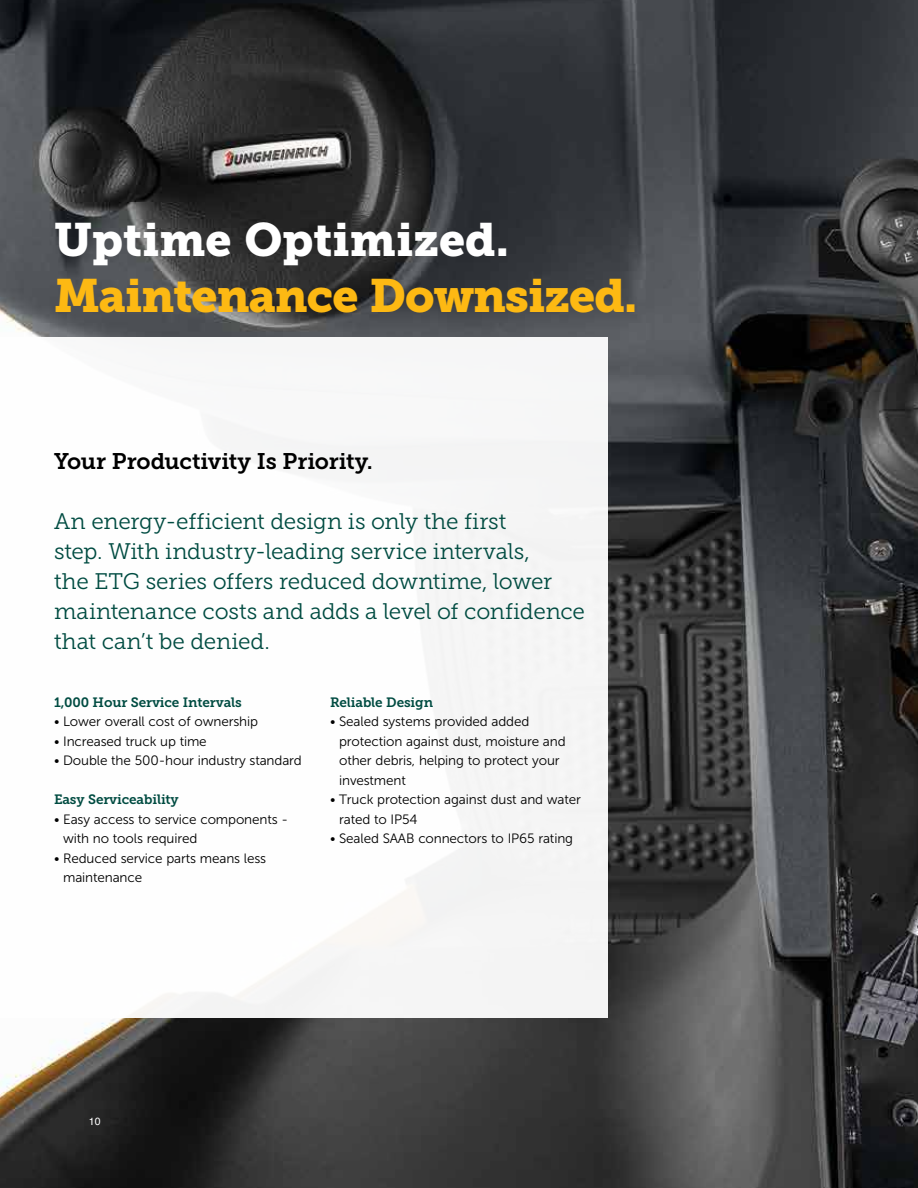
<style>
.page{position:relative;width:918px;height:1188px;background:#fff}
.page>*{position:absolute;margin:0;border:0;box-sizing:border-box;transform-origin:0 0}
.t1{font:46.5px "Museo Slab 900";letter-spacing:-.02em;color:#fdb913}
.t2{font:46.5px "Museo Slab 900";color:#fff}
.t3{font:22.5px/30px "Museo JH Slab 300";letter-spacing:-.01em;color:#004b41}
.t4{font:22.5px "Museo JH Slab 700";letter-spacing:-.005em;color:#000}
.t5{font:13.5px/19.5px "Museo Sans 300";letter-spacing:-.01em;color:#000}
.t6{font:13.5px "Museo Slab 700";letter-spacing:-.01em;color:#004b41}
.t7{font:10.5px "Helvetica";color:#fff}
</style>
<div class="page">
<img style="left:0;top:0;width:918px;height:1188px">
<div style="left:0;top:337px;width:608px;height:680px;background:#fff"></div>
<h1 class="t2" style="left:54px;top:213px;width:457px">Uptime Optimized.</h1>
<h1 class="t1" style="left:54px;top:269px;width:585px">Maintenance Downsized.</h1>
<h2 class="t4" style="left:54px;top:449px;width:320px">Your Productivity Is Priority.</h2>
<h2 class="t3" style="left:54px;top:507px;width:532px">An energy-efficient design is only the first<br>step. With industry-leading service intervals,<br>the ETG series offers reduced downtime, lower maintenance costs and adds a level of confidence that can’t be denied.</h2>
<p class="t6" style="left:54px;top:694px;width:189px">1,000 Hour Service Intervals</p>
<p class="t5" style="left:54px;top:712px;width:206px">• Lower overall cost of ownership</p>
<p class="t5" style="left:54px;top:731px;width:154px">• Increased truck up time</p>
<p class="t5" style="left:54px;top:751px;width:249px">• Double the 500-hour industry standard</p>
<p class="t6" style="left:54px;top:792px;width:126px">Easy Serviceability</p>
<p class="t5" style="left:63px;top:809px;width:226px;text-indent:-9px">• Easy access to service components - with no tools required</p>
<p class="t5" style="left:63px;top:848px;width:205px;text-indent:-9px">• Reduced service parts means less maintenance</p>
<p class="t6" style="left:330px;top:694px;width:105px">Reliable Design</p>
<p class="t5" style="left:339px;top:712px;width:228px;text-indent:-9px">• Sealed systems provided added protection against dust, moisture and other debris, helping to protect your investment</p>
<p class="t5" style="left:339px;top:790px;width:243px;text-indent:-9px">• Truck protection against dust and water rated to IP54</p>
<p class="t5" style="left:330px;top:829px;width:245px">• Sealed SAAB connectors to IP65 rating</p>
<p class="t7" style="left:89px;top:1113px;width:13px">10</p>
</div>
